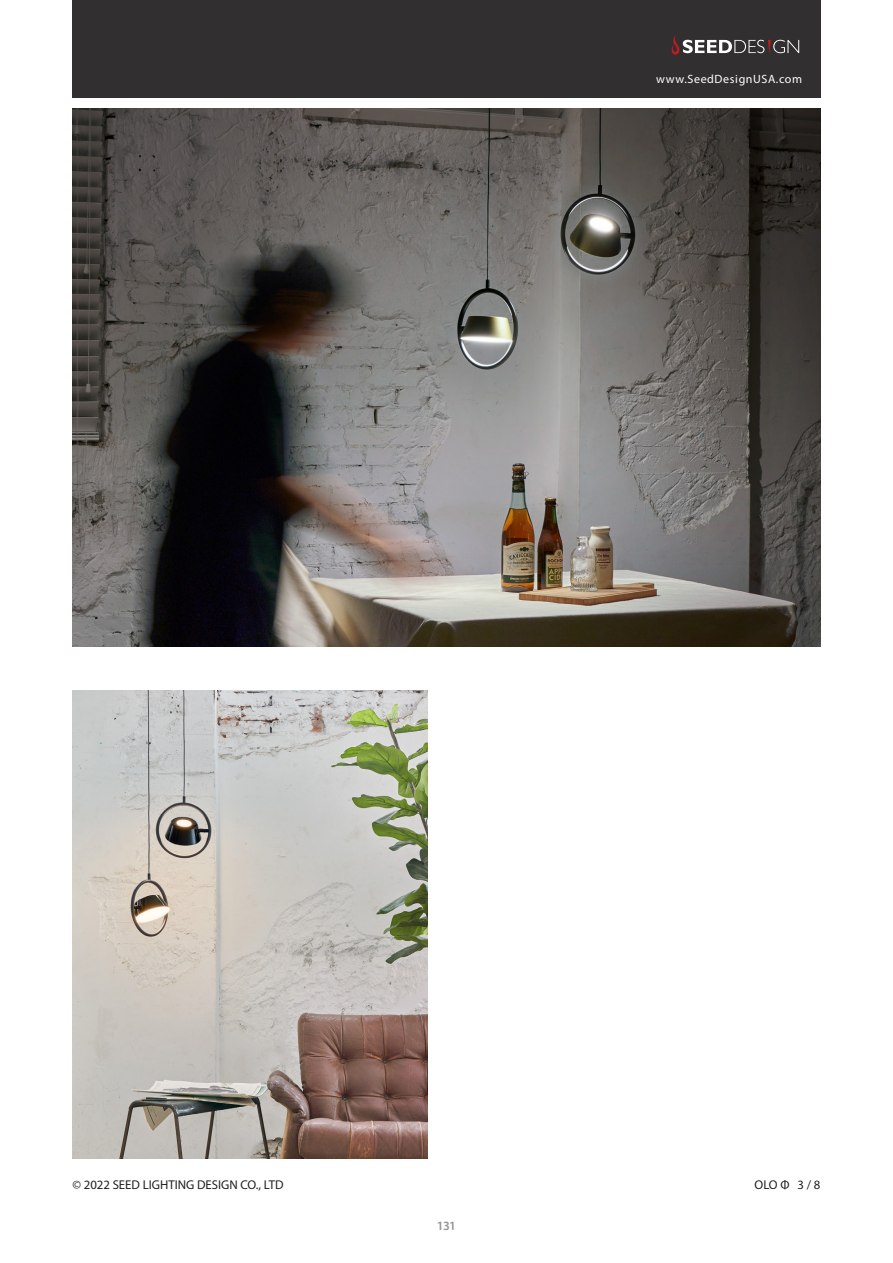
<style>
.page{position:relative;width:893px;height:1263px;background:#fff}
.page>*{position:absolute;margin:0;border:0;box-sizing:border-box;transform-origin:0 0}
.t1{font:12.75px "Myriad Pro";color:#231f20}
.t2{font:600 12.75px "Myriad Pro";color:#939598}
.t3{font:12px "Myriad Pro";letter-spacing:.05em;color:#fff}
.s1{color:#fff}
</style>
<div class="page">
<div style="left:72px;top:0;width:749px;height:98px;background:#312f30"></div>
<svg style="left:671px;top:35px;width:128px;height:20px"></svg>
<img style="left:73px;top:691px;width:355px;height:467px">
<img style="left:72px;top:108px;width:749px;height:538px">
<p class="t3" style="left:656px;top:72px;width:147px">www.SeedDesignUSA.com</p>
<p class="t1" style="left:72px;top:1177px;width:215px">© 2022 SEED LIGHTING DESIGN CO., LTD<span class="s1">.</span></p>
<p class="t2" style="left:437px;top:1218px;width:21px">131</p>
<p class="t1" style="left:755px;top:1177px;width:67px">OLO Φ 3 / 8</p>
</div>
